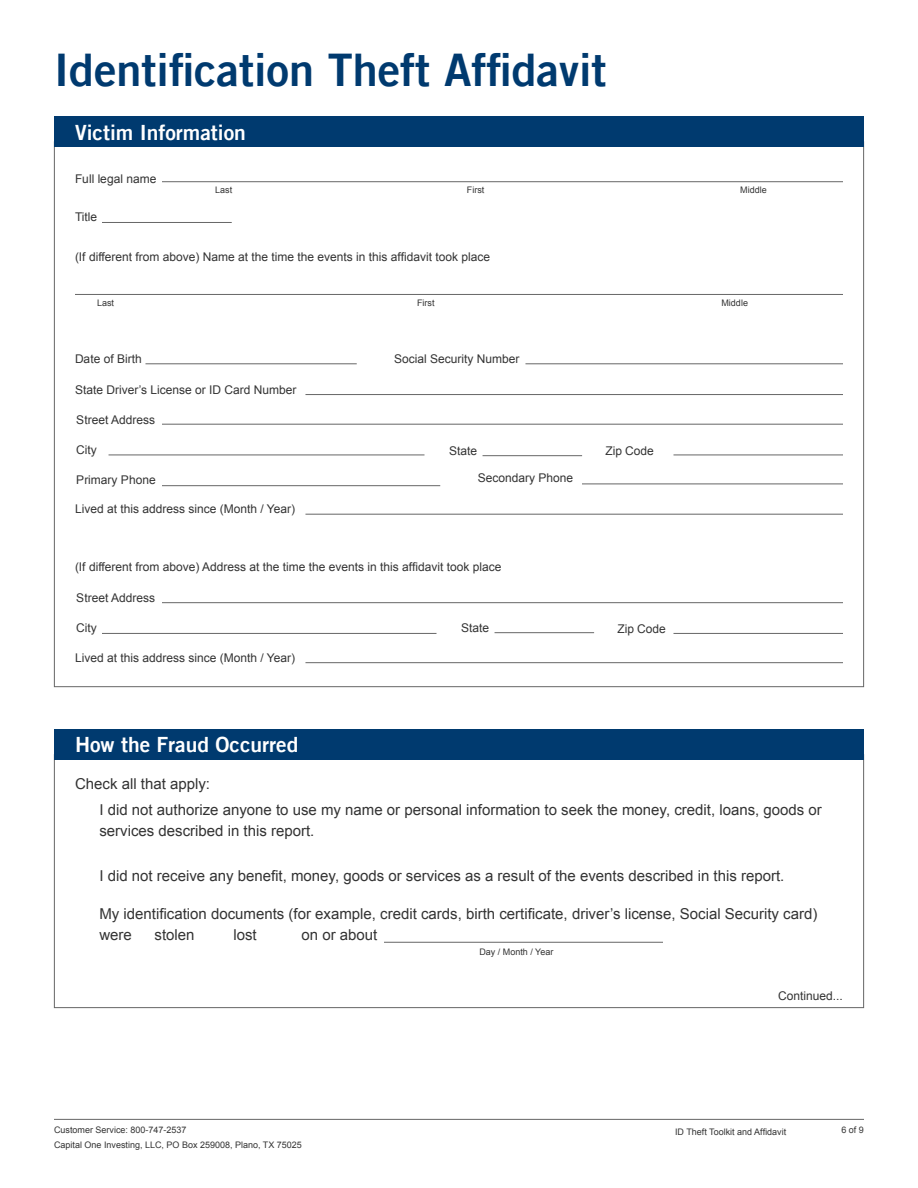
<style>
.page{position:relative;width:918px;height:1188px;background:#fff}
.page>*{position:absolute;margin:0;border:0;box-sizing:border-box;transform-origin:0 0}
.Heading_2{font:45px "Trade Gothic Bold Two";color:#003a6f}
.Heading_5b{font:21px "Trade Gothic Bold Two";color:#fff}
.Body{font:15px/21px "Arial";color:#333}
.Form_Field_Titles{font:12px "Arial";color:#333}
.t1{font:9px "Arial";color:#333}
</style>
<div class="page">
<hr style="left:54px;top:1119px;width:810px;height:1px;background:#666">
<hr style="left:162px;top:181px;width:681px;height:1px;background:#666">
<hr style="left:75px;top:294px;width:768px;height:1px;background:#666">
<hr style="left:102px;top:222px;width:130px;height:1px;background:#666">
<hr style="left:525px;top:363px;width:318px;height:1px;background:#666">
<hr style="left:305px;top:394px;width:538px;height:1px;background:#666">
<hr style="left:162px;top:424px;width:681px;height:1px;background:#666">
<hr style="left:162px;top:602px;width:681px;height:1px;background:#666">
<hr style="left:109px;top:455px;width:316px;height:1px;background:#666">
<hr style="left:102px;top:633px;width:334px;height:1px;background:#666">
<hr style="left:162px;top:485px;width:278px;height:1px;background:#666">
<hr style="left:305px;top:514px;width:538px;height:1px;background:#666">
<hr style="left:305px;top:662px;width:538px;height:1px;background:#666">
<hr style="left:582px;top:484px;width:261px;height:1px;background:#666">
<hr style="left:483px;top:455px;width:99px;height:1px;background:#666">
<hr style="left:495px;top:632px;width:99px;height:1px;background:#666">
<hr style="left:674px;top:455px;width:169px;height:1px;background:#666">
<hr style="left:674px;top:633px;width:169px;height:1px;background:#666">
<hr style="left:146px;top:363px;width:211px;height:1px;background:#666">
<div style="left:54px;top:116px;width:810px;height:31px;background:#003a6f"></div>
<hr style="left:384px;top:942px;width:279px;height:1px;background:#666">
<div style="left:54px;top:729px;width:810px;height:31px;background:#003a6f"></div>
<h2 class="Heading_2" style="left:54px;top:43px;width:554px">Identification Theft Affidavit</h2>
<p class="Heading_5b" style="left:75px;top:119px;width:172px">Victim Information</p>
<p class="Form_Field_Titles" style="left:75px;top:171px;width:83px">Full legal name</p>
<p class="Form_Field_Titles" style="left:75px;top:209px;width:24px">Title</p>
<p class="t1" style="left:215px;top:184px;width:19px">Last</p>
<p class="t1" style="left:467px;top:184px;width:19px">First</p>
<p class="Form_Field_Titles" style="left:75px;top:249px;width:417px">(If different from above) Name at the time the events in this affidavit took place</p>
<p class="t1" style="left:97px;top:297px;width:19px">Last</p>
<p class="Form_Field_Titles" style="left:75px;top:351px;width:68px">Date of Birth</p>
<p class="Form_Field_Titles" style="left:75px;top:382px;width:223px">State Driver’s License or ID Card Number</p>
<p class="Form_Field_Titles" style="left:76px;top:412px;width:80px">Street Address</p>
<p class="Form_Field_Titles" style="left:76px;top:442px;width:22px">City</p>
<p class="t1" style="left:417px;top:297px;width:19px">First</p>
<p class="Form_Field_Titles" style="left:394px;top:351px;width:127px">Social Security Number</p>
<p class="Form_Field_Titles" style="left:449px;top:443px;width:30px">State</p>
<p class="Form_Field_Titles" style="left:76px;top:472px;width:81px">Primary Phone</p>
<p class="Form_Field_Titles" style="left:478px;top:470px;width:97px">Secondary Phone</p>
<p class="Form_Field_Titles" style="left:75px;top:501px;width:222px">Lived at this address since (Month / Year)</p>
<p class="Form_Field_Titles" style="left:75px;top:559px;width:428px">(If different from above) Address at the time the events in this affidavit took place</p>
<p class="Form_Field_Titles" style="left:76px;top:590px;width:80px">Street Address</p>
<p class="Form_Field_Titles" style="left:76px;top:620px;width:22px">City</p>
<p class="Form_Field_Titles" style="left:75px;top:650px;width:222px">Lived at this address since (Month / Year)</p>
<p class="Heading_5b" style="left:75px;top:732px;width:225px">How the Fraud Occurred</p>
<p class="Body" style="left:75px;top:774px;width:137px">Check all that apply:</p>
<p class="Form_Field_Titles" style="left:461px;top:620px;width:30px">State</p>
<p class="Form_Field_Titles" style="left:605px;top:443px;width:50px">Zip Code</p>
<p class="Form_Field_Titles" style="left:617px;top:621px;width:50px">Zip Code</p>
<p class="t1" style="left:740px;top:184px;width:28px">Middle</p>
<p class="t1" style="left:722px;top:297px;width:28px">Middle</p>
<p class="Body" style="left:99px;top:800px;width:724px">I did not authorize anyone to use my name or personal information to seek the money, credit, loans, goods or services described in this report.</p>
<p class="Body" style="left:99px;top:866px;width:687px">I did not receive any benefit, money, goods or services as a result of the events described in this report.</p>
<p class="Body" style="left:99px;top:904px;width:720px">My identification documents (for example, credit cards, birth certificate, driver’s license, Social Security card) were</p>
<p class="Body" style="left:154px;top:925px;width:42px">stolen</p>
<p class="Body" style="left:233px;top:925px;width:25px">lost</p>
<p class="Body" style="left:302px;top:925px;width:77px">on or about</p>
<p class="t1" style="left:54px;top:1124px;width:134px">Customer Service: 800-747-2537</p>
<p class="t1" style="left:54px;top:1139px;width:249px">Capital One Investing, LLC, PO Box 259008, Plano, TX 75025</p>
<p class="t1" style="left:479px;top:946px;width:76px">Day / Month / Year</p>
<p class="Form_Field_Titles" style="left:778px;top:988px;width:66px">Continued...</p>
<p class="t1" style="left:675px;top:1125px;width:113px">ID Theft Toolkit and Affidavit</p>
<p class="t1" style="left:841px;top:1124px;width:24px">6 of 9</p>
</div>
